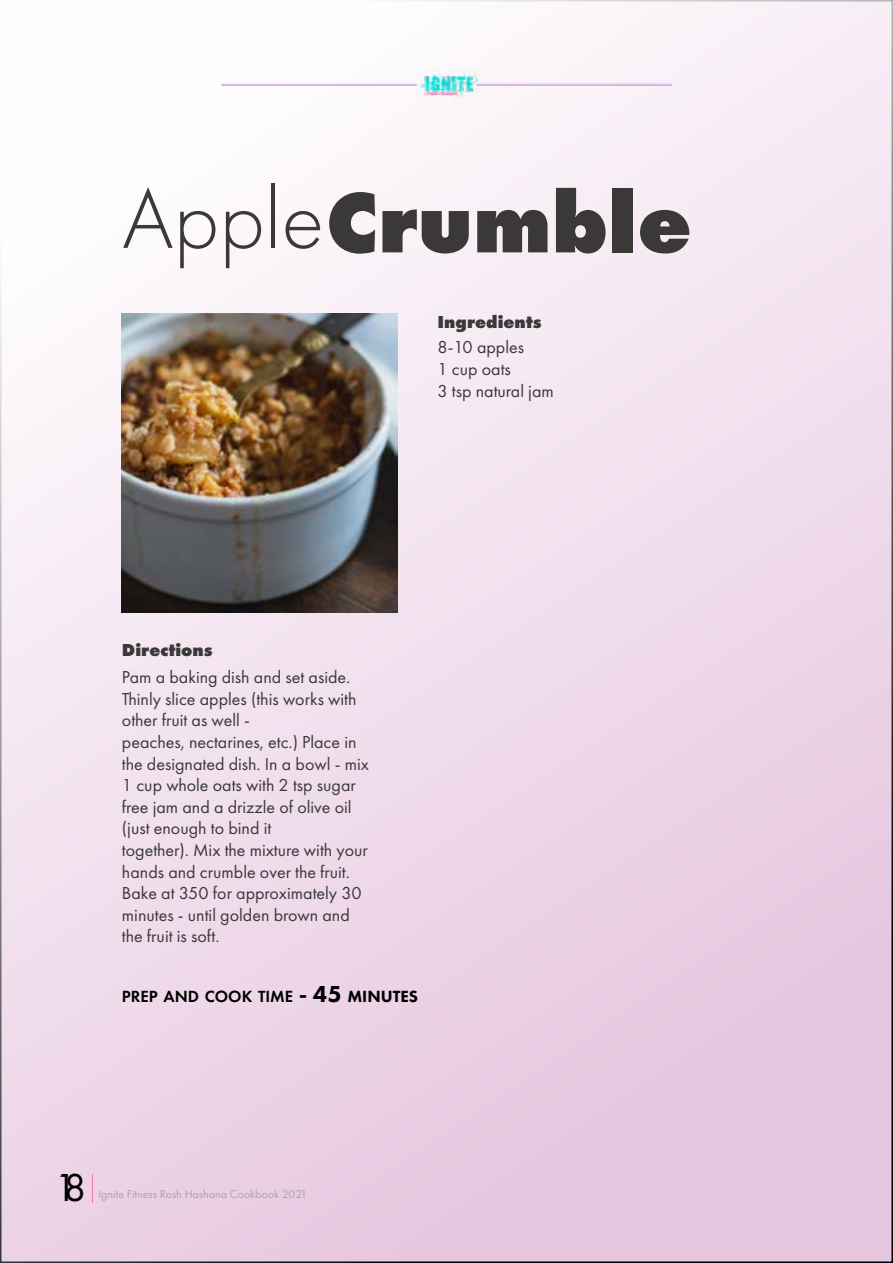
<style>
.page{position:relative;width:893px;height:1263px;background:#fff}
.page>*{position:absolute;margin:0;border:0;box-sizing:border-box;transform-origin:0 0}
.t1{font:800 88.5px "Futura PT";color:#3a3938}
.t2{font:40.5px "Futura PT";color:#000}
.t3{font:18px/21.6px "Futura PT";color:#3a3938}
.t4{font:800 18px "Futura PT";color:#3a3938}
.t5{font:600 16.8px "Futura PT";color:#000}
.t6{font:12px "Futura PT";color:#a8a8a8}
.s1{font-weight:300}
.s2{font-size:24px}
.s3{font-weight:800;font-size:24px}
.s4{font-weight:800}
</style>
<div class="page">
<div style="left:1px;top:1px;width:891px;height:1261px;background:linear-gradient(to bottom,#fcf9fb,#e7c7e0)"></div>
<img style="left:418px;top:69px;width:63px;height:31px">
<hr style="left:221px;top:84px;width:196px;height:1px;background:#dcaaee">
<hr style="left:221px;top:85px;width:196px;height:1px;background:#dcaaee">
<hr style="left:476px;top:84px;width:196px;height:1px;background:#dcaaee">
<hr style="left:476px;top:85px;width:196px;height:1px;background:#dcaaee">
<svg style="left:92px;top:1174px;width:1px;height:29px"></svg>
<img style="left:122px;top:314px;width:276px;height:298px">
<h1 class="t1" style="left:122px;top:166px;width:571px"><span class="s1">Apple</span>Crumble</h1>
<p class="t4" style="left:437px;top:310px;width:106px">Ingredients</p>
<p class="t3" style="left:437px;top:337px;width:118px">8-10 apples<br>1 cup oats<br>3 tsp natural jam</p>
<p class="t4" style="left:122px;top:639px;width:92px">Directions</p>
<p class="t3" style="left:122px;top:666px;width:248px">Pam a baking dish and set aside.<br>Thinly slice apples (this works with other fruit as well -<br>peaches, nectarines, etc.) Place in the designated dish. In a bowl - mix<br>1 cup whole oats with 2 tsp sugar free jam and a drizzle of olive oil (just enough to bind it<br>together). Mix the mixture with your hands and crumble over the fruit.<br>Bake at 350 for approximately 30 minutes - until golden brown and the fruit is soft.</p>
<p class="t5" style="left:122px;top:986px;width:298px">PREP AND COOK TIME <span class="s2">-</span> <span class="s3">45</span> <span class="s4">MINUTES</span></p>
<h2 class="t2" style="left:54px;top:1164px;width:34px">18</h2>
<p class="t6" style="left:98px;top:1186px;width:210px">Ignite Fitness Rosh Hashana Cookbook 2021</p>
</div>
